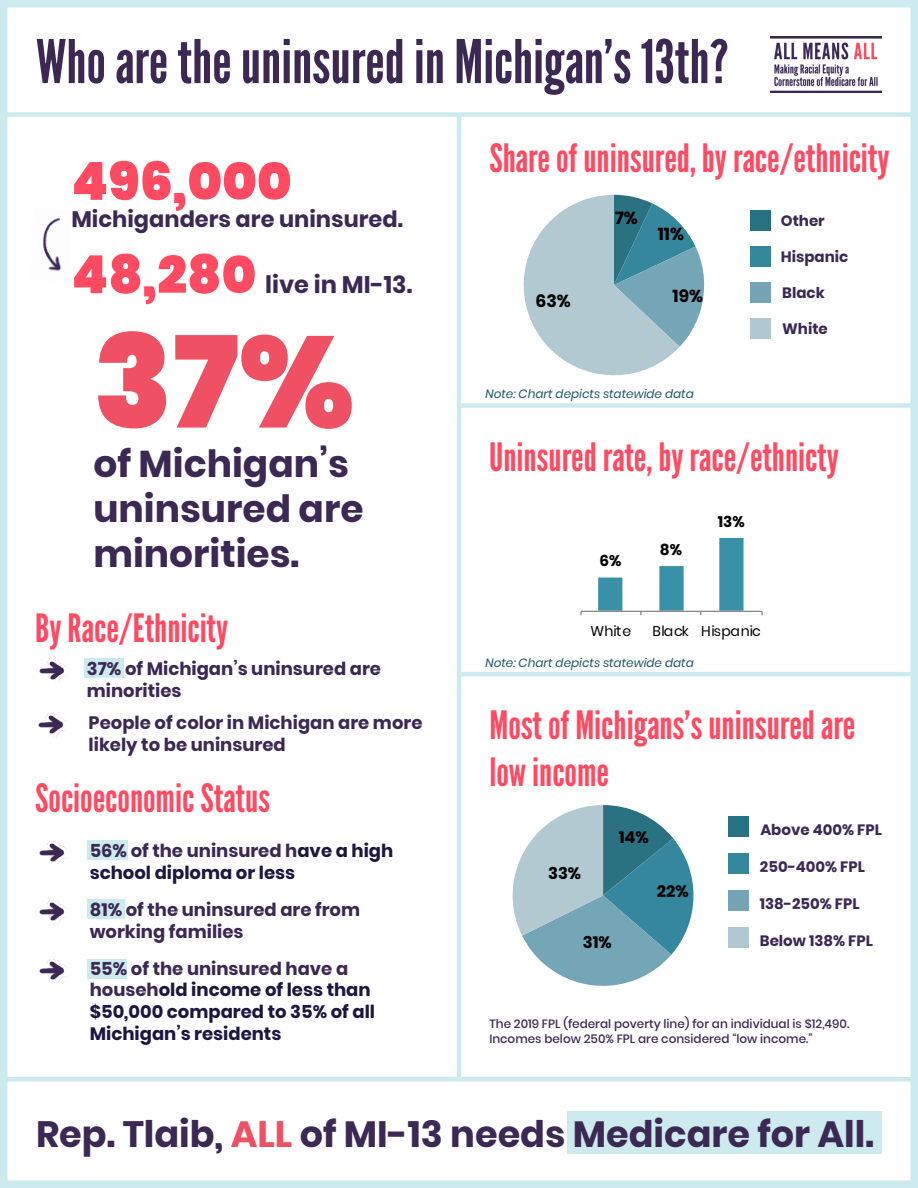
<style>
.page{position:relative;width:918px;height:1188px;background:#fff}
.page>*{position:absolute;margin:0;border:0;box-sizing:border-box;transform-origin:0 0}
.t1{font:900 129px "Poppins";color:#f05063}
.t2{font:60px "League Gothic";color:#3b2954}
.t3{font:900 52.5px "Poppins";color:#ff4a61}
.t4{font:39px/46.8px "League Gothic";color:#ff4a61}
.t5{font:700 37.5px/45px "Poppins";color:#3b2954}
.t6{font:700 36.6px "Poppins";color:#3b2954}
.t7{font:700 24px "Poppins";color:#3b2954}
.t8{font:700 22.5px "Poppins";color:#3b2954}
.t9{font:700 18px/21.6px "Poppins";color:#1b1642}
.t10{font:700 18px/21.6px "Poppins";color:#3b2954}
.t11{font:700 17.25px "Poppins";color:#000}
.t12{font:700 16.5px "Poppins";color:#000}
.t13{font:700 15.3px "Poppins";color:#000}
.t14{font:700 15px "Poppins";color:#3b2954}
.t15{font:14.1px "Poppins";letter-spacing:-.005em;color:#000}
.t16{font:500 12px/14.4px "Poppins";color:#3b2954}
.t17{font:italic 12px "Poppins";color:#1e5664}
.s1{font-weight:900;font-size:52.5px;color:#ff4a61}
.s2{color:#3b2954}
.s3{color:#f05063}
</style>
<div class="page">
<div style="left:0;top:0;width:918px;height:8px;background:#cdebef"></div>
<div style="left:84px;top:658px;width:39px;height:20px;background:#cdebef"></div>
<div style="left:87px;top:840px;width:41px;height:20px;background:#cdebef"></div>
<div style="left:87px;top:899px;width:37px;height:20px;background:#cdebef"></div>
<div style="left:87px;top:959px;width:39px;height:19px;background:#cdebef"></div>
<div style="left:750px;top:210px;width:21px;height:21px;background:#277282"></div>
<div style="left:750px;top:246px;width:21px;height:21px;background:#35879c"></div>
<div style="left:750px;top:282px;width:21px;height:21px;background:#74a4b5"></div>
<div style="left:750px;top:318px;width:21px;height:21px;background:#b1c8d2"></div>
<div style="left:728px;top:817px;width:21px;height:20px;background:#277282"></div>
<div style="left:728px;top:854px;width:21px;height:20px;background:#35879c"></div>
<div style="left:728px;top:890px;width:21px;height:21px;background:#74a4b5"></div>
<div style="left:728px;top:927px;width:21px;height:21px;background:#b1c8d2"></div>
<img style="left:39px;top:659px;width:28px;height:24px">
<div style="left:2px;top:112px;width:912px;height:5px;background:#cdebef"></div>
<div style="left:0;top:1180px;width:918px;height:8px;background:#cdebef"></div>
<div style="left:2px;top:1077px;width:912px;height:5px;background:#cdebef"></div>
<hr style="left:459px;top:672px;width:459px;height:4px;background:#cdebef">
<div style="left:460px;top:403px;width:456px;height:5px;background:#cdebef"></div>
<div style="left:0;top:0;width:8px;height:1188px;background:#cdebef"></div>
<div style="left:910px;top:0;width:8px;height:1188px;background:#cdebef"></div>
<hr style="left:457px;top:116px;width:4px;height:963px;background:#cdebef">
<img style="left:39px;top:841px;width:28px;height:24px">
<img style="left:39px;top:900px;width:28px;height:24px">
<img style="left:39px;top:959px;width:28px;height:24px">
<img style="left:38px;top:713px;width:28px;height:24px">
<svg style="left:523px;top:195px;width:182px;height:181px"></svg>
<hr style="left:581px;top:611px;width:181px;height:1px;background:#868686">
<svg style="left:598px;top:538px;width:146px;height:77px"></svg>
<svg style="left:512px;top:805px;width:182px;height:181px"></svg>
<img style="left:42px;top:217px;width:20px;height:54px">
<div style="left:568px;top:1112px;width:314px;height:42px;background:#cdebef"></div>
<img style="left:771px;top:36px;width:111px;height:57px">
<h2 class="t2" style="left:36px;top:26px;width:694px">Who are the uninsured in Michigan’s 13th?</h2>
<h3 class="t3" style="left:71px;top:151px;width:222px">496,000</h3>
<p class="t8" style="left:71px;top:206px;width:333px">Michiganders are uninsured.</p>
<h3 class="t7" style="left:71px;top:271px;width:343px"><span class="s1">48,280</span> live in MI-13.</h3>
<h1 class="t1" style="left:93px;top:308px;width:262px">37%</h1>
<h3 class="t5" style="left:93px;top:441px;width:272px">of Michigan’s uninsured are minorities.</h3>
<h3 class="t4" style="left:35px;top:605px;width:195px">By Race/Ethnicity</h3>
<p class="t10" style="left:87px;top:658px;width:296px">37% of Michigan’s uninsured are minorities</p>
<p class="t10" style="left:89px;top:712px;width:335px">People of color in Michigan are more likely to be uninsured</p>
<h3 class="t4" style="left:35px;top:775px;width:236px">Socioeconomic Status</h3>
<p class="t9" style="left:90px;top:840px;width:305px"><span class="s2">56% of the uninsured h</span>ave a high school diploma or less</p>
<p class="t10" style="left:90px;top:899px;width:272px">81% of the uninsured are from working families</p>
<p class="t9" style="left:90px;top:958px;width:287px"><span class="s2">55% of the uninsured have a househ</span>old income of less than $50,000 compared to 35% of all<br>Michigan’s residents</p>
<h3 class="t4" style="left:489px;top:135px;width:402px">Share of uninsured, by race/ethnicity</h3>
<p class="t14" style="left:781px;top:212px;width:45px">Other</p>
<p class="t14" style="left:781px;top:248px;width:69px">Hispanic</p>
<p class="t14" style="left:782px;top:284px;width:44px">Black</p>
<p class="t14" style="left:782px;top:320px;width:47px">White</p>
<p class="t11" style="left:615px;top:208px;width:24px">7%</p>
<p class="t11" style="left:658px;top:224px;width:28px">11%</p>
<p class="t11" style="left:535px;top:291px;width:37px">63%</p>
<p class="t11" style="left:673px;top:286px;width:32px">19%</p>
<p class="t17" style="left:485px;top:387px;width:210px">Note: Chart depicts statewide data</p>
<h3 class="t4" style="left:489px;top:434px;width:351px">Uninsured rate, by race/ethnicty</h3>
<p class="t13" style="left:600px;top:552px;width:23px">6%</p>
<p class="t13" style="left:660px;top:540px;width:24px">8%</p>
<p class="t13" style="left:718px;top:512px;width:29px">13%</p>
<p class="t15" style="left:591px;top:623px;width:42px">White</p>
<p class="t15" style="left:653px;top:623px;width:110px">Black Hispanic</p>
<p class="t17" style="left:485px;top:656px;width:210px">Note: Chart depicts statewide data</p>
<h3 class="t4" style="left:490px;top:702px;width:367px">Most of Michigans’s uninsured are low income</h3>
<p class="t14" style="left:760px;top:821px;width:123px">Above 400% FPL</p>
<p class="t14" style="left:760px;top:858px;width:107px">250-400% FPL</p>
<p class="t14" style="left:760px;top:895px;width:101px">138-250% FPL</p>
<p class="t14" style="left:760px;top:932px;width:115px">Below 138% FPL</p>
<p class="t12" style="left:619px;top:828px;width:32px">14%</p>
<p class="t12" style="left:548px;top:864px;width:35px">33%</p>
<p class="t12" style="left:657px;top:881px;width:33px">22%</p>
<p class="t12" style="left:583px;top:932px;width:31px">31%</p>
<p class="t16" style="left:489px;top:1017px;width:361px">The 2019 FPL (federal poverty line) for an individual is $12,490.<br>Incomes below 250% FPL are considered “low income.”</p>
<h3 class="t6" style="left:36px;top:1113px;width:840px">Rep. Tlaib, <span class="s3">ALL</span> of MI-13 needs Medicare for All.</h3>
</div>
